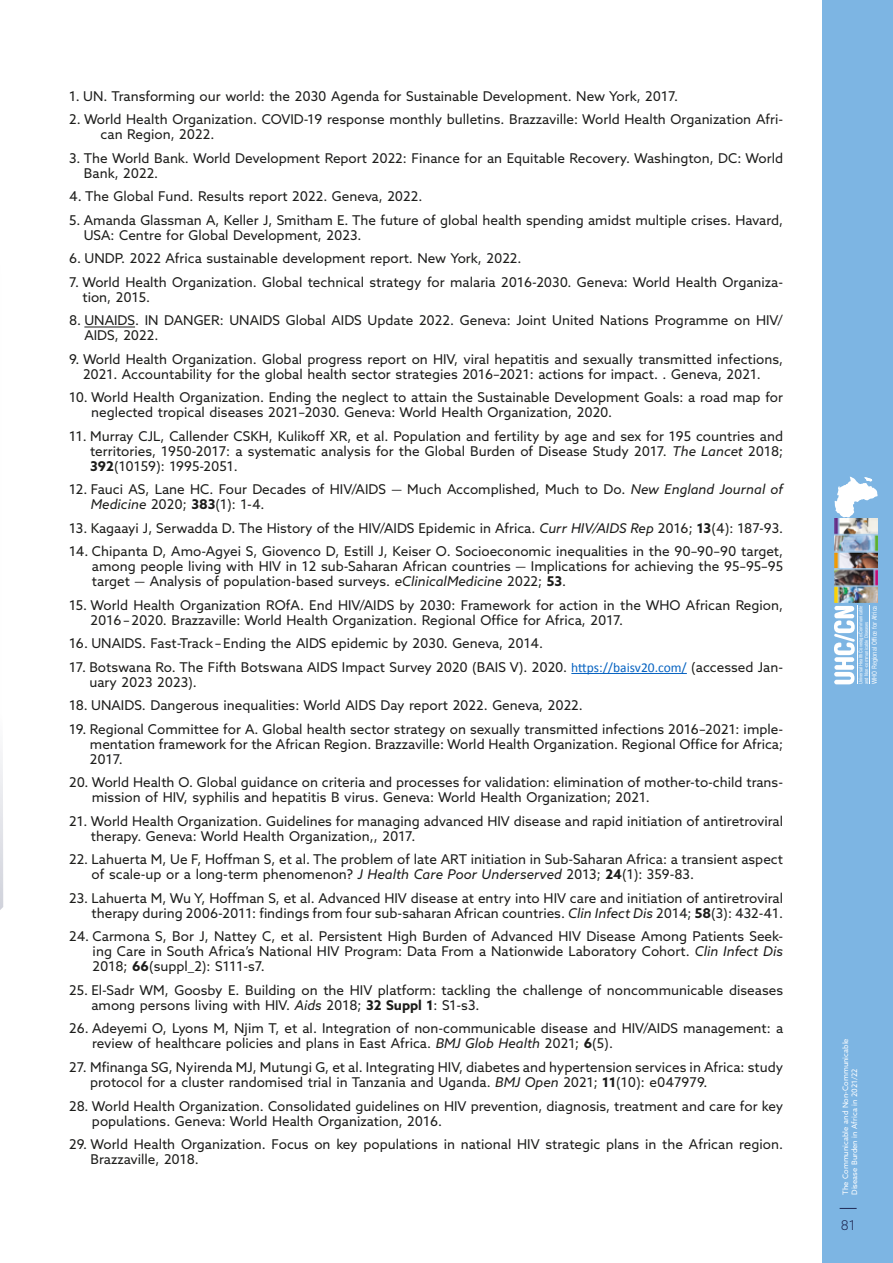
<style>
.page{position:relative;width:893px;height:1263px;background:#fff}
.page>*{position:absolute;margin:0;border:0;box-sizing:border-box;transform-origin:0 0}
.t1{font:13.5px/15px "Azo Sans";color:#1d1d1b}
.t2{font:300 13.5px "Azo Sans";color:#1f2954}
.t3{font:7.5px/9px "Azo Sans";color:#fff}
.t4{font:condensed 6.45px "Helvetica";color:#fff}
.t5{font:condensed 4.8px/5.7px "Helvetica";color:#fff}
.s1{font-style:italic}
.s2{font-weight:700}
.s3{font-family:"Calibri";color:#0763c1}
</style>
<div class="page">
<div style="left:823px;top:0;width:70px;height:1263px;background:#7db5e3"></div>
<svg style="left:840px;top:1208px;width:17px;height:1px"></svg>
<svg style="left:835px;top:477px;width:43px;height:41px"></svg>
<svg style="left:834px;top:606px;width:21px;height:78px"></svg>
<hr style="left:857px;top:606px;width:1px;height:78px;background:#fff">
<hr style="left:869px;top:606px;width:1px;height:78px;background:#fff">
<img style="left:834px;top:519px;width:44px;height:84px">
<svg style="left:0;top:751px;width:3px;height:159px"></svg>
<hr style="left:84px;top:327px;width:51px;height:1px;background:#1d1d1b">
<hr style="left:571px;top:673px;width:116px;height:1px;background:#0763c1">
<p class="t1" style="left:69px;top:88px;width:610px">1. UN. Transforming our world: the 2030 Agenda for Sustainable Development. New York, 2017.</p>
<p class="t1" style="left:101px;top:112px;width:684px;text-indent:-31px">2. World Health Organization. COVID-19 response monthly bulletins. Brazzaville: World Health Organization Afri&shy;can Region, 2022.</p>
<p class="t1" style="left:84px;top:150px;width:701px;text-indent:-15px">3. The World Bank. World Development Report 2022: Finance for an Equitable Recovery. Washington, DC: World<br>Bank, 2022.</p>
<p class="t1" style="left:69px;top:189px;width:355px">4. The Global Fund. Results report 2022. Geneva, 2022.</p>
<p class="t1" style="left:84px;top:212px;width:701px;text-indent:-15px">5. Amanda Glassman A, Keller J, Smitham E. The future of global health spending amidst multiple crises. Havard,<br>USA: Centre for Global Development, 2023.</p>
<p class="t1" style="left:69px;top:251px;width:454px">6. UNDP. 2022 Africa sustainable development report. New York, 2022.</p>
<p class="t1" style="left:82px;top:274px;width:702px;text-indent:-13px">7. World Health Organization. Global technical strategy for malaria 2016-2030. Geneva: World Health Organiza&shy;tion, 2015.</p>
<p class="t1" style="left:84px;top:313px;width:700px;text-indent:-15px">8. UNAIDS. IN DANGER: UNAIDS Global AIDS Update 2022. Geneva: Joint United Nations Programme on HIV/<br>AIDS, 2022.</p>
<p class="t1" style="left:83px;top:351px;width:702px;text-indent:-14px">9. World Health Organization. Global progress report on HIV, viral hepatitis and sexually transmitted infections,<br>2021. Accountability for the global health sector strategies 2016–2021: actions for impact. . Geneva, 2021.</p>
<p class="t1" style="left:91px;top:390px;width:693px;text-indent:-22px">10. World Health Organization. Ending the neglect to attain the Sustainable Development Goals: a road map for neglected tropical diseases 2021–2030. Geneva: World Health Organization, 2020.</p>
<p class="t1" style="left:90px;top:428px;width:694px;text-align:justify;text-indent:-21px">11. Murray CJL, Callender CSKH, Kulikoff XR, et al. Population and fertility by age and sex for 195 countries and territories, 1950-2017: a systematic analysis for the Global Burden of Disease Study 2017. <span class="s1">The Lancet</span> 2018; <span class="s2">392</span>(10159): 1995-2051.</p>
<p class="t1" style="left:91px;top:482px;width:694px;text-indent:-22px">12. Fauci AS, Lane HC. Four Decades of HIV/AIDS — Much Accomplished, Much to Do. <span class="s1">New England Journal of<br>Medicine</span> 2020; <span class="s2">383</span>(1): 1-4.</p>
<p class="t1" style="left:69px;top:520px;width:715px">13. Kagaayi J, Serwadda D. The History of the HIV/AIDS Epidemic in Africa. <span class="s1">Curr HIV/AIDS Rep</span> 2016; <span class="s2">13</span>(4): 187-93.</p>
<p class="t1" style="left:92px;top:544px;width:693px;text-align:justify;text-indent:-23px">14. Chipanta D, Amo-Agyei S, Giovenco D, Estill J, Keiser O. Socioeconomic inequalities in the 90–90–90 target, among people living with HIV in 12 sub-Saharan African countries — Implications for achieving the 95–95–95 target — Analysis of population-based surveys. <span class="s1">eClinicalMedicine</span> 2022; <span class="s2">53</span>.</p>
<p class="t1" style="left:91px;top:597px;width:694px;text-indent:-22px">15. World Health Organization ROfA. End HIV/AIDS by 2030: Framework for action in the WHO African Region,<br>2016–2020. Brazzaville: World Health Organization. Regional Office for Africa, 2017.</p>
<p class="t1" style="left:69px;top:636px;width:476px">16. UNAIDS. Fast-Track–Ending the AIDS epidemic by 2030. Geneva, 2014.</p>
<p class="t1" style="left:89px;top:659px;width:695px;text-indent:-20px">17. Botswana Ro. The Fifth Botswana AIDS Impact Survey 2020 (BAIS V). 2020. <span class="s3">https://baisv20.com/</span> (accessed Jan&shy;uary 2023 2023).</p>
<p class="t1" style="left:69px;top:698px;width:515px">18. UNAIDS. Dangerous inequalities: World AIDS Day report 2022. Geneva, 2022.</p>
<p class="t1" style="left:90px;top:721px;width:695px;text-align:justify;text-indent:-21px">19. Regional Committee for A. Global health sector strategy on sexually transmitted infections 2016–2021: imple&shy;mentation framework for the African Region. Brazzaville: World Health Organization. Regional Office for Africa; 2017.</p>
<p class="t1" style="left:92px;top:775px;width:693px;text-indent:-23px">20. World Health O. Global guidance on criteria and processes for validation: elimination of mother-to-child trans&shy;mission of HIV, syphilis and hepatitis B virus. Geneva: World Health Organization; 2021.</p>
<p class="t1" style="left:91px;top:813px;width:694px;text-indent:-22px">21. World Health Organization. Guidelines for managing advanced HIV disease and rapid initiation of antiretroviral therapy. Geneva: World Health Organization,, 2017.</p>
<p class="t1" style="left:92px;top:852px;width:693px;text-indent:-23px">22. Lahuerta M, Ue F, Hoffman S, et al. The problem of late ART initiation in Sub-Saharan Africa: a transient aspect of scale-up or a long-term phenomenon? <span class="s1">J Health Care Poor Underserved</span> 2013; <span class="s2">24</span>(1): 359-83.</p>
<p class="t1" style="left:69px;top:890px;width:715px;text-align:right">23. Lahuerta M, Wu Y, Hoffman S, et al. Advanced HIV disease at entry into HIV care and initiation of antiretroviral therapy during 2006-2011: findings from four sub-saharan African countries. <span class="s1">Clin Infect Dis</span> 2014; <span class="s2">58</span>(3): 432-41.</p>
<p class="t1" style="left:93px;top:929px;width:692px;text-align:justify;text-indent:-24px">24. Carmona S, Bor J, Nattey C, et al. Persistent High Burden of Advanced HIV Disease Among Patients Seek&shy;ing Care in South Africa’s National HIV Program: Data From a Nationwide Laboratory Cohort. <span class="s1">Clin Infect Dis </span>2018; <span class="s2">66</span>(suppl_2): S111-s7.</p>
<p class="t1" style="left:91px;top:982px;width:693px;text-indent:-22px">25. El-Sadr WM, Goosby E. Building on the HIV platform: tackling the challenge of noncommunicable diseases among persons living with HIV. <span class="s1">Aids</span> 2018; <span class="s2">32 Suppl 1</span>: S1-s3.</p>
<p class="t1" style="left:92px;top:1021px;width:693px;text-indent:-23px">26. Adeyemi O, Lyons M, Njim T, et al. Integration of non-communicable disease and HIV/AIDS management: a review of healthcare policies and plans in East Africa. <span class="s1">BMJ Glob Health</span> 2021; <span class="s2">6</span>(5).</p>
<p class="t1" style="left:90px;top:1059px;width:695px;text-indent:-21px">27. Mfinanga SG, Nyirenda MJ, Mutungi G, et al. Integrating HIV, diabetes and hypertension services in Africa: study protocol for a cluster randomised trial in Tanzania and Uganda. <span class="s1">BMJ Open</span> 2021; <span class="s2">11</span>(10): e047979.</p>
<p class="t1" style="left:92px;top:1098px;width:693px;text-indent:-23px">28. World Health Organization. Consolidated guidelines on HIV prevention, diagnosis, treatment and care for key populations. Geneva: World Health Organization, 2016.</p>
<p class="t1" style="left:91px;top:1136px;width:694px;text-indent:-21px">29. World Health Organization. Focus on key populations in national HIV strategic plans in the African region.<br>Brazzaville, 2018.</p>
<p class="t5" style="left:858px;top:684px;width:80px;rotate:-90deg">Universal Health Coverage/Communicable and Non-communicable Diseases</p>
<p class="t4" style="left:870px;top:684px;width:80px;rotate:-90deg">WHO Regional Office for Africa</p>
<p class="t3" style="left:841px;top:1195px;width:158px;rotate:-90deg">The Communicable and Non-Communicable<br>Disease Burden in Africa in 2021/22</p>
<p class="t2" style="left:841px;top:1216px;width:16px">81</p>
</div>
